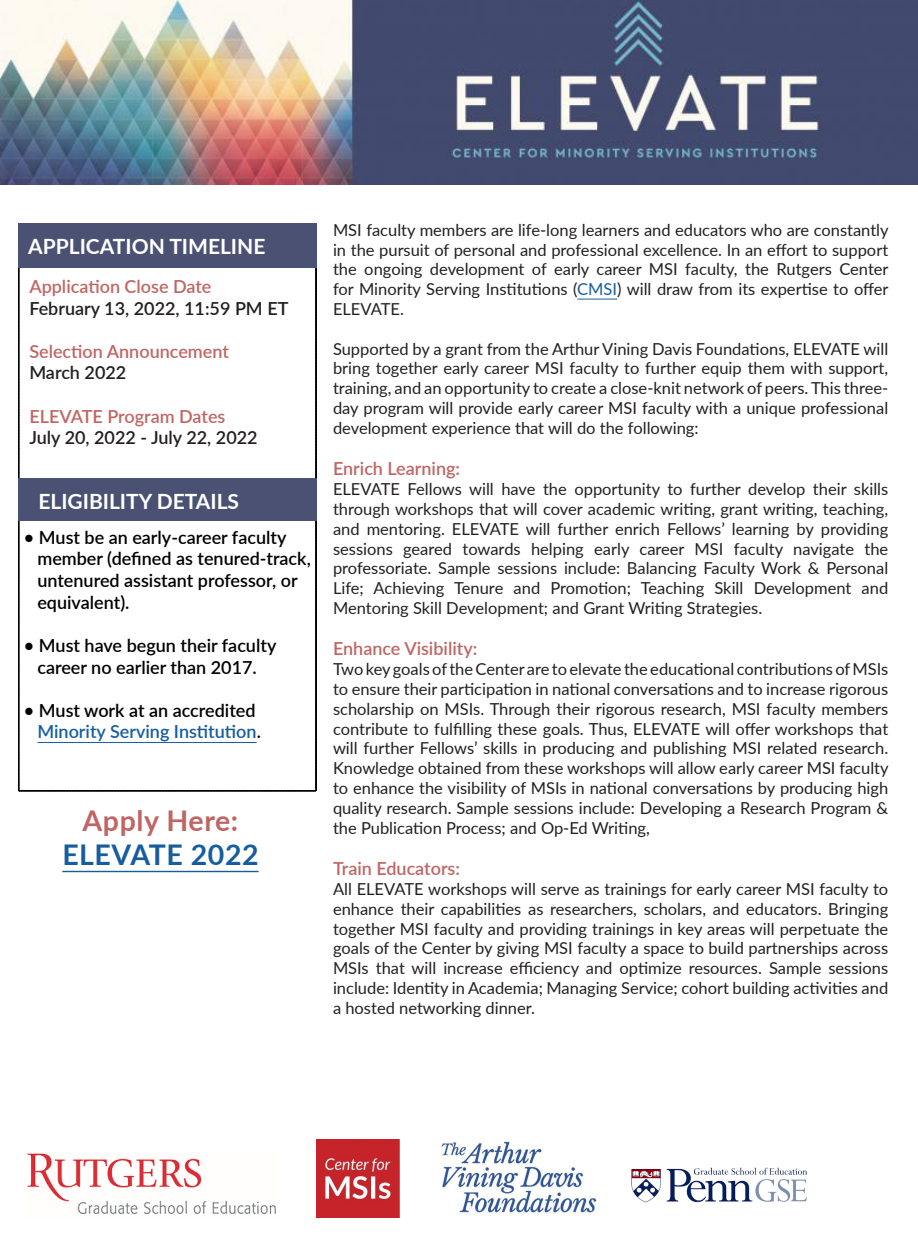
<style>
.page{position:relative;width:918px;height:1241px;background:#fff}
.page>*{position:absolute;margin:0;border:0;box-sizing:border-box;transform-origin:0 0}
.t1{font:700 28.5px "Lato";letter-spacing:.02em;color:#175d9e}
.t2{font:700 28.5px "Lato";letter-spacing:.02em;color:#bf6664}
.t3{font:700 21px "Lato";color:#fff}
.t4{font:600 18px "Lato";color:#000}
.t5{font:600 18px "Lato";color:#bf6664}
.t6{font:600 18px "Lato";color:#231f20}
.t7{font:600 18px "Lato";color:#175d9e}
.t8{font:16.5px/19.8px "Lato";color:#231f20;text-align:justify}
.s1{color:#000}
.s2{color:#175d9e}
</style>
<div class="page">
<svg style="left:18px;top:267px;width:299px;height:525px"></svg>
<img style="left:0;top:0;width:918px;height:184px">
<div style="left:18px;top:222px;width:299px;height:45px;background:#4a5173"></div>
<div style="left:18px;top:478px;width:299px;height:42px;background:#4a5173"></div>
<hr style="left:37px;top:742px;width:220px;height:1px;background:#175d9e">
<hr style="left:577px;top:299px;width:40px;height:1px;background:#175d9e">
<hr style="left:62px;top:870px;width:197px;height:2px;background:#175d9e">
<img style="left:27px;top:1153px;width:249px;height:61px">
<img style="left:317px;top:1139px;width:83px;height:78px">
<img style="left:441px;top:1141px;width:156px;height:72px">
<img style="left:631px;top:1167px;width:176px;height:36px">
<p class="t3" style="left:28px;top:231px;width:239px">APPLICATION TIMELINE</p>
<p class="t5" style="left:29px;top:273px;width:184px">Application Close Date</p>
<p class="t6" style="left:29px;top:295px;width:261px">February 13, 2022, 11:59 PM ET</p>
<p class="t5" style="left:29px;top:338px;width:201px">Selection Announcement</p>
<p class="t6" style="left:29px;top:360px;width:98px">March 2022</p>
<p class="t5" style="left:29px;top:403px;width:198px">ELEVATE Program Dates</p>
<p class="t6" style="left:29px;top:424px;width:230px">July 20, 2022 - July 22, 2022</p>
<p class="t3" style="left:38px;top:486px;width:202px">ELIGIBILITY DETAILS</p>
<p class="t4" style="left:24px;top:524px;width:264px">• Must be an early-career faculty</p>
<p class="t4" style="left:37px;top:546px;width:275px">member (defined as tenured-track,</p>
<p class="t4" style="left:37px;top:567px;width:262px">untenured assistant professor, or</p>
<p class="t4" style="left:37px;top:589px;width:94px">equivalent).</p>
<p class="t4" style="left:24px;top:632px;width:254px">• Must have begun their faculty</p>
<p class="t4" style="left:37px;top:654px;width:221px">career no earlier than 2017.</p>
<p class="t4" style="left:24px;top:697px;width:233px">• Must work at an accredited</p>
<p class="t7" style="left:37px;top:718px;width:225px">Minority Serving Institution<span class="s1">.</span></p>
<p class="t2" style="left:83px;top:799px;width:157px">Apply Here:</p>
<p class="t1" style="left:62px;top:833px;width:198px">ELEVATE 2022</p>
<p class="t8" style="left:333px;top:219px;width:557px">MSI faculty members are life-long learners and educators who are constantly in the pursuit of personal and professional excellence. In an effort to support the ongoing development of early career MSI faculty, the Rutgers Center for Minority Serving Institutions (<span class="s2">CMSI</span>) will draw from its expertise to offer ELEVATE.</p>
<p class="t8" style="left:333px;top:338px;width:557px">Supported by a grant from the Arthur Vining Davis Foundations, ELEVATE will bring together early career MSI faculty to further equip them with support, training, and an opportunity to create a close-knit network of peers. This three&shy;day program will provide early career MSI faculty with a unique professional development experience that will do the following:</p>
<p class="t5" style="left:333px;top:456px;width:129px">Enrich Learning:</p>
<p class="t8" style="left:333px;top:478px;width:557px">ELEVATE Fellows will have the opportunity to further develop their skills through workshops that will cover academic writing, grant writing, teaching, and mentoring. ELEVATE will further enrich Fellows’ learning by providing sessions geared towards helping early career MSI faculty navigate the professoriate. Sample sessions include: Balancing Faculty Work &amp; Personal Life; Achieving Tenure and Promotion; Teaching Skill Development and Mentoring Skill Development; and Grant Writing Strategies.</p>
<p class="t5" style="left:333px;top:636px;width:146px">Enhance Visibility:</p>
<p class="t8" style="left:333px;top:658px;width:557px">Two key goals of the Center are to elevate the educational contributions of MSIs to ensure their participation in national conversations and to increase rigorous scholarship on MSIs. Through their rigorous research, MSI faculty members contribute to fulfilling these goals. Thus, ELEVATE will offer workshops that will further Fellows’ skills in producing and publishing MSI related research.<br>Knowledge obtained from these workshops will allow early career MSI faculty to enhance the visibility of MSIs in national conversations by producing high quality research. Sample sessions include: Developing a Research Program &amp; the Publication Process; and Op-Ed Writing,</p>
<p class="t5" style="left:333px;top:855px;width:129px">Train Educators:</p>
<p class="t8" style="left:333px;top:878px;width:557px">All ELEVATE workshops will serve as trainings for early career MSI faculty to enhance their capabilities as researchers, scholars, and educators. Bringing together MSI faculty and providing trainings in key areas will perpetuate the goals of the Center by giving MSI faculty a space to build partnerships across MSIs that will increase efficiency and optimize resources. Sample sessions include: Identity in Academia; Managing Service; cohort building activities and a hosted networking dinner.</p>
</div>
